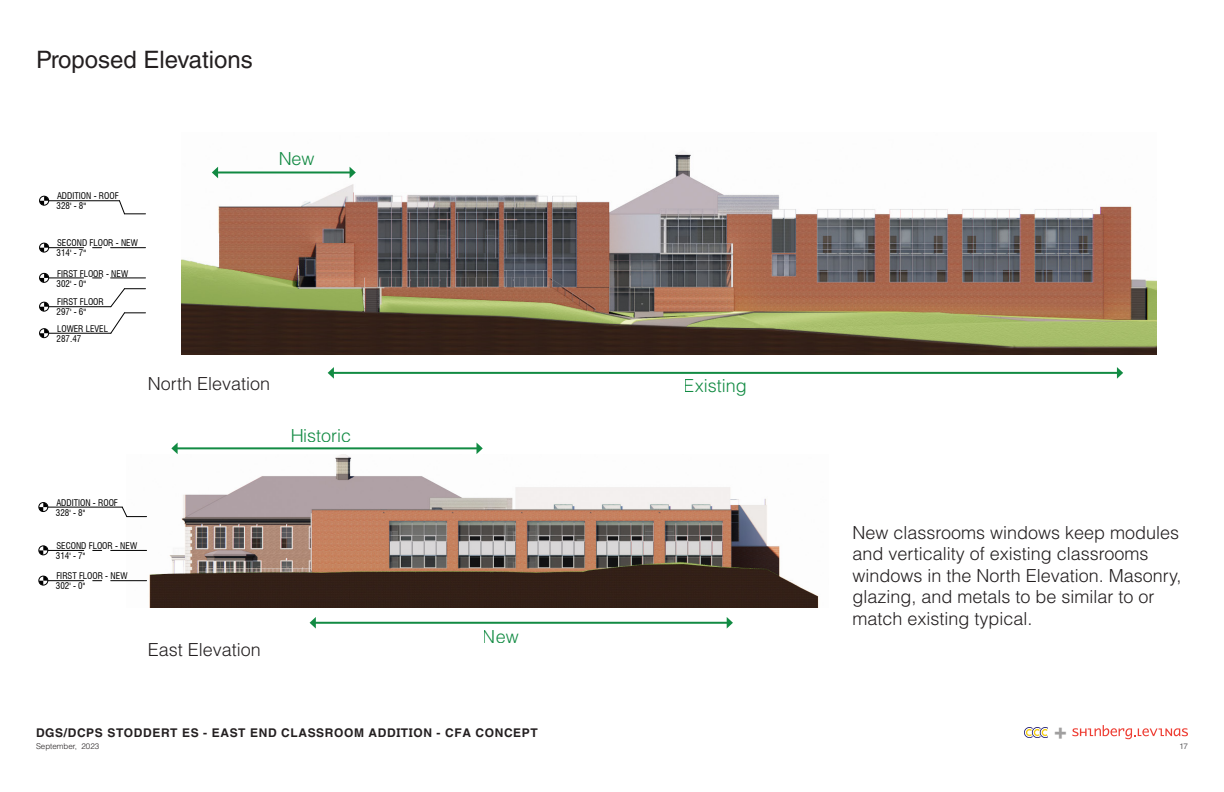
<style>
.page{position:relative;width:1224px;height:792px;background:#fff}
.page>*{position:absolute;margin:0;border:0;box-sizing:border-box;transform-origin:0 0}
.t1{font:24px "Helvetica LT Std";color:#231f20}
.t2{font:300 18px/21.6px "Helvetica LT Std";color:#231f20}
.t3{font:300 18px "Helvetica LT Std";color:#128b43}
.t4{font:700 12px "Helvetica Textbook Std";letter-spacing:.05em;color:#231f20}
.t5{font:9px/10px "Swis 721 Cn BT";color:#000}
.t6{font:300 8px "Helvetica LT Std";color:#231f20}
.t7{font:8px "Helvetica LT Std";color:#636366}
</style>
<div class="page">
<img style="left:181px;top:151px;width:975px;height:203px">
<img style="left:126px;top:454px;width:693px;height:154px">
<div style="left:39px;top:302px;width:10px;height:9px;border:1px solid #000;border-radius:50%"></div>
<svg style="left:40px;top:302px;width:9px;height:9px"></svg>
<hr style="left:49px;top:306px;width:62px;height:1px;background:#000">
<div style="left:39px;top:273px;width:10px;height:9px;border:1px solid #000;border-radius:50%"></div>
<svg style="left:40px;top:273px;width:9px;height:9px"></svg>
<hr style="left:49px;top:278px;width:35px;height:1px;background:#000">
<hr style="left:111px;top:278px;width:35px;height:1px;background:#000">
<div style="left:39px;top:243px;width:10px;height:9px;border:1px solid #000;border-radius:50%"></div>
<svg style="left:40px;top:243px;width:9px;height:9px"></svg>
<hr style="left:49px;top:247px;width:35px;height:1px;background:#000">
<hr style="left:111px;top:247px;width:35px;height:1px;background:#000">
<div style="left:39px;top:196px;width:10px;height:9px;border:1px solid #000;border-radius:50%"></div>
<svg style="left:40px;top:196px;width:9px;height:9px"></svg>
<hr style="left:49px;top:201px;width:70px;height:1px;background:#000">
<svg style="left:119px;top:200px;width:27px;height:15px"></svg>
<div style="left:39px;top:329px;width:10px;height:9px;border:1px solid #000;border-radius:50%"></div>
<svg style="left:40px;top:329px;width:9px;height:9px"></svg>
<hr style="left:49px;top:333px;width:62px;height:1px;background:#000">
<svg style="left:110px;top:288px;width:36px;height:46px"></svg>
<svg style="left:39px;top:576px;width:9px;height:9px"></svg>
<hr style="left:48px;top:580px;width:36px;height:1px;background:#000">
<hr style="left:111px;top:580px;width:36px;height:1px;background:#000">
<svg style="left:39px;top:546px;width:9px;height:9px"></svg>
<hr style="left:48px;top:550px;width:36px;height:1px;background:#000">
<hr style="left:111px;top:550px;width:36px;height:1px;background:#000">
<div style="left:39px;top:502px;width:9px;height:10px;border:1px solid #000;border-radius:50%"></div>
<svg style="left:39px;top:503px;width:9px;height:9px"></svg>
<hr style="left:48px;top:507px;width:74px;height:1px;background:#000">
<svg style="left:122px;top:506px;width:25px;height:11px"></svg>
<svg style="left:1072px;top:725px;width:116px;height:14px"></svg>
<img style="left:1024px;top:727px;width:24px;height:11px">
<hr style="left:216px;top:171px;width:135px;height:2px;background:#128b43">
<svg style="left:212px;top:167px;width:6px;height:11px"></svg>
<svg style="left:350px;top:167px;width:6px;height:11px"></svg>
<hr style="left:332px;top:372px;width:787px;height:2px;background:#128b43">
<svg style="left:328px;top:367px;width:6px;height:12px"></svg>
<svg style="left:1117px;top:367px;width:6px;height:12px"></svg>
<hr style="left:176px;top:447px;width:302px;height:2px;background:#128b43">
<svg style="left:171px;top:443px;width:7px;height:11px"></svg>
<svg style="left:477px;top:443px;width:6px;height:11px"></svg>
<hr style="left:314px;top:622px;width:414px;height:2px;background:#128b43">
<svg style="left:310px;top:617px;width:6px;height:12px"></svg>
<svg style="left:727px;top:617px;width:6px;height:12px"></svg>
<p class="t1" style="left:36px;top:45px;width:218px">Proposed Elevations</p>
<p class="t5" style="left:57px;top:191px;width:63px">ADDITION - ROOF<br>328' - 8"</p>
<p class="t5" style="left:57px;top:238px;width:83px">SECOND FLOOR - NEW<br>314' - 7"</p>
<p class="t5" style="left:57px;top:268px;width:73px">FIRST FLOOR - NEW<br>302' - 0"</p>
<p class="t5" style="left:57px;top:297px;width:49px">FIRST FLOOR<br>297' - 6"</p>
<p class="t5" style="left:57px;top:324px;width:53px">LOWER LEVEL<br>287.47</p>
<p class="t3" style="left:278px;top:147px;width:38px">New</p>
<p class="t2" style="left:148px;top:372px;width:124px">North Elevation</p>
<p class="t3" style="left:290px;top:424px;width:63px">Historic</p>
<p class="t5" style="left:56px;top:498px;width:63px">ADDITION - ROOF<br>328' - 8"</p>
<p class="t5" style="left:56px;top:541px;width:83px">SECOND FLOOR - NEW<br>314' - 7"</p>
<p class="t5" style="left:56px;top:571px;width:73px">FIRST FLOOR - NEW<br>302' - 0"</p>
<p class="t2" style="left:148px;top:638px;width:115px">East Elevation</p>
<p class="t3" style="left:483px;top:625px;width:38px">New</p>
<p class="t3" style="left:684px;top:374px;width:64px">Existing</p>
<p class="t2" style="left:852px;top:521px;width:331px">New classrooms windows keep modules and verticality of existing classrooms windows in the North Elevation. Masonry, glazing, and metals to be similar to or match existing typical.</p>
<p class="t4" style="left:36px;top:726px;width:503px">DGS/DCPS STODDERT ES - EAST END CLASSROOM ADDITION - CFA CONCEPT</p>
<p class="t6" style="left:36px;top:741px;width:65px">September, 2023</p>
<p class="t7" style="left:1179px;top:742px;width:10px">17</p>
</div>
